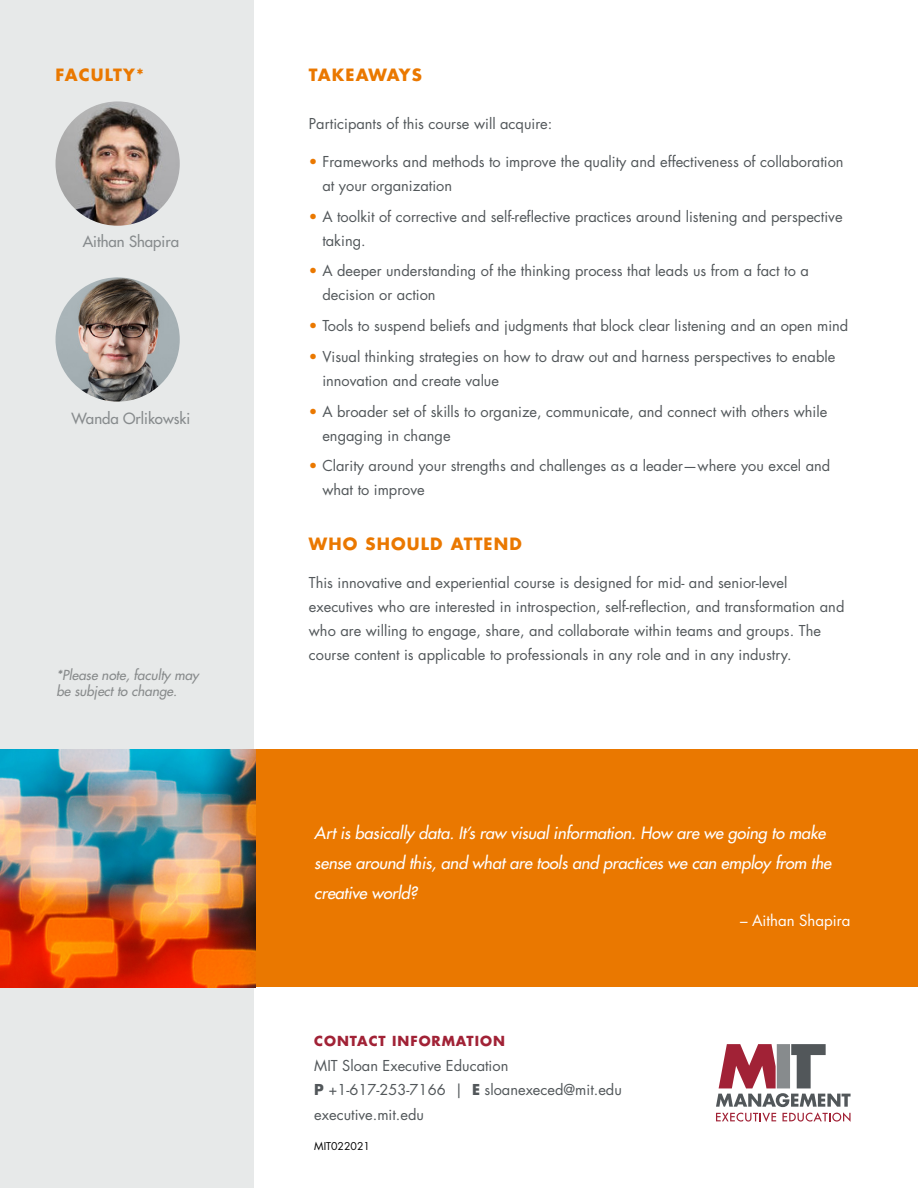
<style>
.page{position:relative;width:918px;height:1188px;background:#fff}
.page>*{position:absolute;margin:0;border:0;box-sizing:border-box;transform-origin:0 0}
.t1{font:italic 500 16.5px/30px "Futura Std";letter-spacing:-.01em;color:#fff}
.t2{font:700 16.5px "Futura Std";letter-spacing:.07em;color:#ea7800}
.t3{font:700 16.5px "Futura Std";letter-spacing:.04em;color:#ea7800}
.t4{font:500 15px "Futura Std";color:#878b8d}
.t5{font:15px "Futura Std";color:#fff}
.t6{font:14.7px/24px "Futura Std";color:#52575a}
.t7{font:italic 500 13.5px/16.2px "Futura Std";color:#888b8c}
.t8{font:700 13.5px "Futura Std";letter-spacing:.07em;color:#a12236}
.t9{font:10.5px "Futura Std";color:#000}
.s1{color:#ea7800}
.s2{font-weight:700}
</style>
<div class="page">
<div style="left:0;top:0;width:254px;height:1188px;background:#e7e9e9"></div>
<div style="left:0;top:750px;width:918px;height:237px;background:#ea7800"></div>
<svg style="left:716px;top:1044px;width:135px;height:78px"></svg>
<img style="left:56px;top:101px;width:124px;height:125px;border-radius:62px">
<img style="left:0;top:750px;width:255px;height:237px">
<img style="left:56px;top:277px;width:124px;height:125px;border-radius:62px">
<p class="t2" style="left:56px;top:64px;width:90px">FACULTY*</p>
<p class="t4" style="left:83px;top:232px;width:98px">Aithan Shapira</p>
<p class="t4" style="left:71px;top:409px;width:120px">Wanda Orlikowski</p>
<p class="t7" style="left:56px;top:667px;width:144px">*Please note, faculty may be subject to change.</p>
<p class="t3" style="left:309px;top:64px;width:115px">TAKEAWAYS</p>
<p class="t6" style="left:309px;top:112px;width:245px">Participants of this course will acquire:</p>
<p class="t6" style="left:322px;top:150px;width:523px;text-indent:-13px"><span class="s1">•</span> Frameworks and methods to improve the quality and effectiveness of collaboration at your organization</p>
<p class="t6" style="left:322px;top:204px;width:522px;text-indent:-13px"><span class="s1">•</span> A toolkit of corrective and self-reflective practices around listening and perspective taking.</p>
<p class="t6" style="left:322px;top:259px;width:488px;text-indent:-13px"><span class="s1">•</span> A deeper understanding of the thinking process that leads us from a fact to a decision or action</p>
<p class="t6" style="left:309px;top:314px;width:541px"><span class="s1">•</span> Tools to suspend beliefs and judgments that block clear listening and an open mind</p>
<p class="t6" style="left:322px;top:345px;width:515px;text-indent:-13px"><span class="s1">•</span> Visual thinking strategies on how to draw out and harness perspectives to enable innovation and create value</p>
<p class="t6" style="left:322px;top:399px;width:506px;text-indent:-13px"><span class="s1">•</span> A broader set of skills to organize, communicate, and connect with others while engaging in change</p>
<p class="t6" style="left:322px;top:454px;width:509px;text-indent:-13px"><span class="s1">•</span> Clarity around your strengths and challenges as a leader—where you excel and what to improve</p>
<p class="t2" style="left:309px;top:533px;width:215px">WHO SHOULD ATTEND</p>
<p class="t6" style="left:309px;top:570px;width:537px">This innovative and experiential course is designed for mid- and senior-level executives who are interested in introspection, self-reflection, and transformation and who are willing to engage, share, and collaborate within teams and groups. The course content is applicable to professionals in any role and in any industry.</p>
<p class="t1" style="left:314px;top:818px;width:518px">Art is basically data. It’s raw visual information. How are we going to make sense around this, and what are tools and practices we can employ from the creative world?</p>
<p class="t5" style="left:740px;top:911px;width:112px">– Aithan Shapira</p>
<p class="t8" style="left:314px;top:1032px;width:192px">CONTACT INFORMATION</p>
<p class="t6" style="left:314px;top:1053px;width:309px;line-height:24.8px">MIT Sloan Executive Education<br><span class="s2">P</span> +1-617-253-7166 | <span class="s2">E</span> sloanexeced@mit.edu executive.mit.edu</p>
<p class="t9" style="left:314px;top:1140px;width:57px">MIT022021</p>
</div>
